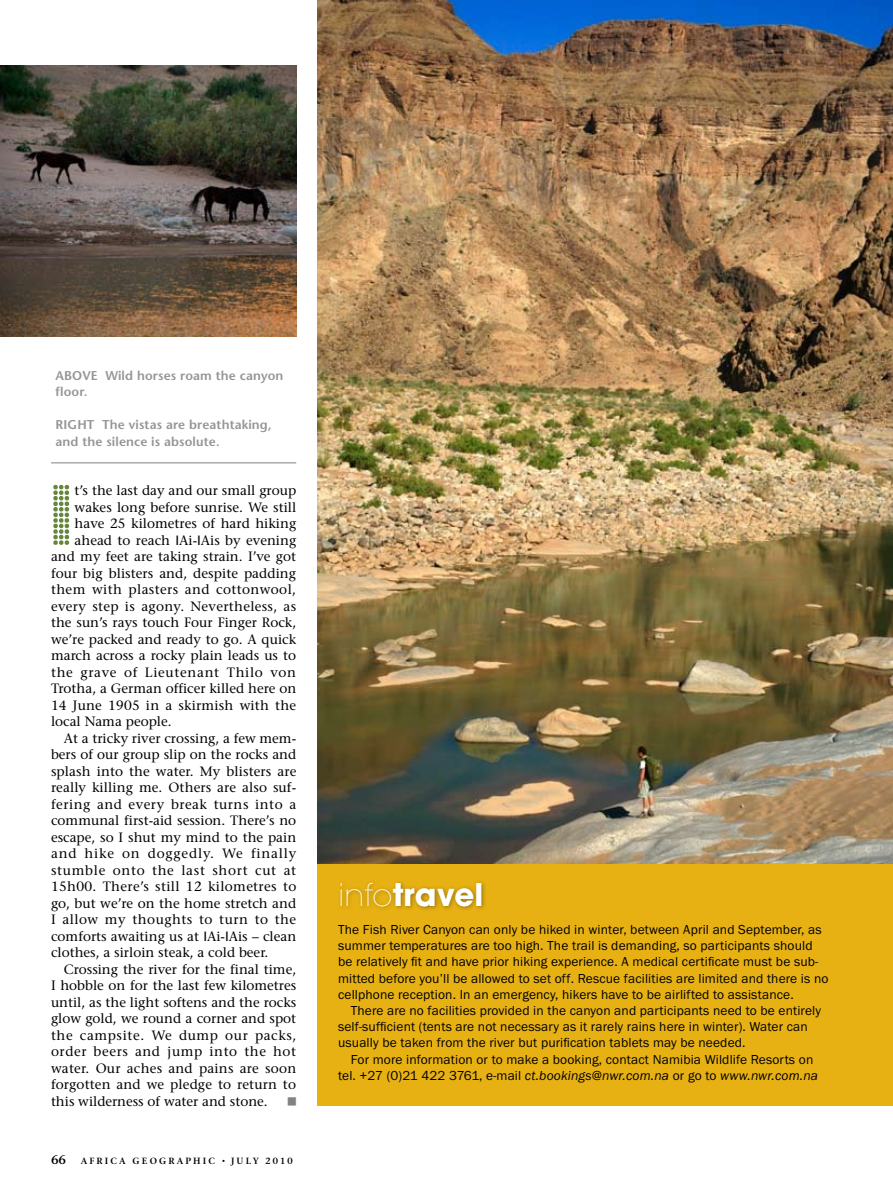
<style>
.page{position:relative;width:893px;height:1191px;background:#fff}
.page>*{position:absolute;margin:0;border:0;box-sizing:border-box;transform-origin:0 0}
.t1{font:79.65px "Fortuna Dot";color:#65863b}
.t2{font:700 30.9px "Avant Garde";color:#fff}
.t3{font:13.5px "Stone Serif";color:#000}
.t4{font:13.5px/16.2px "Franklin Gothic";letter-spacing:.01em;color:#000}
.t5{font:13.5px "Stone Serif";letter-spacing:.05em;color:#000}
.t6{font:13.5px "Stone Serif";letter-spacing:.035em;color:#000}
.t7{font:13.5px "Stone Serif";letter-spacing:.045em;color:#000}
.t8{font:13.5px "Stone Serif";letter-spacing:.02em;color:#000}
.t9{font:13.5px "Stone Serif";letter-spacing:.025em;color:#000}
.t10{font:13.5px "Stone Serif";letter-spacing:.03em;color:#000}
.t11{font:13.5px "Stone Serif";letter-spacing:.06em;color:#000}
.t12{font:600 12.75px/16.5px "Stone Sans";letter-spacing:.01em;color:#939598}
.t13{font:600 9px "Stone Serif";letter-spacing:.24em;color:#000}
.s1{font-family:"Frutiger"}
.s2{font-size:12.75px}
.s3{font-size:6px}
.s4{font-weight:200}
.s5{font-style:italic}
</style>
<div class="page">
<div style="left:317px;top:596px;width:576px;height:510px;background:#e7b113"></div>
<div style="left:338px;top:879px;width:149px;height:33px;background:#000;opacity:.35"></div>
<img style="left:317px;top:0;width:576px;height:863px">
<img style="left:0;top:65px;width:296px;height:271px">
<hr style="left:51px;top:462px;width:245px;height:1px;background:#808285">
<p class="t12" style="left:56px;top:367px;width:229px">ABOVE Wild horses roam the canyon floor.</p>
<p class="t12" style="left:56px;top:416px;width:218px">RIGHT The vistas are breathtaking, and the silence is absolute.</p>
<h1 class="t1" style="left:51px;top:464px;width:25px">I</h1>
<p class="t3" style="left:75px;top:482px;width:223px">t’s the last day and our small group</p>
<p class="t3" style="left:75px;top:498px;width:223px">wakes long before sunrise. We still</p>
<p class="t3" style="left:75px;top:515px;width:223px">have 25 kilometres of hard hiking</p>
<p class="t3" style="left:75px;top:531px;width:223px">ahead to reach <span class="s1">I</span>Ai-<span class="s1">I</span>Ais by evening</p>
<p class="t3" style="left:51px;top:548px;width:247px">and my feet are taking strain. I’ve got</p>
<p class="t3" style="left:51px;top:564px;width:247px">four big blisters and, despite padding</p>
<p class="t10" style="left:51px;top:581px;width:247px">them with plasters and cottonwool,</p>
<p class="t8" style="left:51px;top:597px;width:247px">every step is agony. Nevertheless, as</p>
<p class="t3" style="left:51px;top:614px;width:247px">the sun’s rays touch Four Finger Rock,</p>
<p class="t3" style="left:51px;top:630px;width:247px">we’re packed and ready to go. A quick</p>
<p class="t3" style="left:51px;top:647px;width:247px">march across a rocky plain leads us to</p>
<p class="t5" style="left:51px;top:663px;width:247px">the grave of Lieutenant Thilo von</p>
<p class="t3" style="left:51px;top:680px;width:247px">Trotha, a German officer killed here on</p>
<p class="t3" style="left:51px;top:696px;width:247px">14 June 1905 in a skirmish with the</p>
<p class="t3" style="left:51px;top:713px;width:122px">local Nama people.</p>
<p class="t3" style="left:64px;top:729px;width:234px">At a tricky river crossing, a few mem-</p>
<p class="t3" style="left:51px;top:746px;width:247px">bers of our group slip on the rocks and</p>
<p class="t3" style="left:51px;top:762px;width:247px">splash into the water. My blisters are</p>
<p class="t3" style="left:51px;top:779px;width:247px">really killing me. Others are also suf-</p>
<p class="t6" style="left:51px;top:795px;width:247px">fering and every break turns into a</p>
<p class="t3" style="left:51px;top:812px;width:247px">communal first-aid session. There’s no</p>
<p class="t3" style="left:51px;top:828px;width:247px">escape, so I shut my mind to the pain</p>
<p class="t11" style="left:51px;top:845px;width:247px">and hike on doggedly. We finally</p>
<p class="t5" style="left:51px;top:861px;width:247px">stumble onto the last short cut at</p>
<p class="t9" style="left:51px;top:878px;width:247px">15h00. There’s still 12 kilometres to</p>
<p class="t3" style="left:51px;top:894px;width:247px">go, but we’re on the home stretch and</p>
<p class="t6" style="left:51px;top:911px;width:247px">I allow my thoughts to turn to the</p>
<p class="t3" style="left:51px;top:927px;width:247px">comforts awaiting us at <span class="s1">I</span>Ai-<span class="s1">I</span>Ais – clean</p>
<p class="t3" style="left:51px;top:944px;width:219px">clothes, a sirloin steak, a cold beer.</p>
<p class="t3" style="left:64px;top:960px;width:234px">Crossing the river for the final time,</p>
<p class="t3" style="left:51px;top:977px;width:247px">I hobble on for the last few kilometres</p>
<p class="t3" style="left:51px;top:993px;width:247px">until, as the light softens and the rocks</p>
<p class="t3" style="left:51px;top:1010px;width:247px">glow gold, we round a corner and spot</p>
<p class="t7" style="left:51px;top:1026px;width:247px">the campsite. We dump our packs,</p>
<p class="t7" style="left:51px;top:1043px;width:247px">order beers and jump into the hot</p>
<p class="t3" style="left:51px;top:1059px;width:247px">water. Our aches and pains are soon</p>
<p class="t3" style="left:51px;top:1076px;width:247px">forgotten and we pledge to return to</p>
<p class="t3" style="left:51px;top:1092px;width:218px">this wilderness of water and stone.</p>
<p class="t13" style="left:51px;top:1155px;width:39px"><span class="s2">66</span> AFRICA</p>
<p class="t13" style="left:133px;top:1155px;width:10px">GEOGRAPHIC</p>
<p class="t13" style="left:222px;top:1155px;width:72px"><span class="s3">•</span> july 2010</p>
<h2 class="t2" style="left:338px;top:874px;width:146px"><span class="s4">info</span>travel</h2>
<p class="t4" style="left:338px;top:921px;width:492px">The Fish River Canyon can only be hiked in winter, between April and September, as summer temperatures are too high. The trail is demanding, so participants should be relatively fit and have prior hiking experience. A medical certificate must be sub&shy;mitted before you’ll be allowed to set off. Rescue facilities are limited and there is no cellphone reception. In an emergency, hikers have to be airlifted to assistance.</p>
<p class="t4" style="left:338px;top:1002px;width:484px;text-indent:13px">There are no facilities provided in the canyon and participants need to be entirely self-sufficient (tents are not necessary as it rarely rains here in winter). Water can usually be taken from the river but purification tablets may be needed.</p>
<p class="t4" style="left:338px;top:1051px;width:481px;text-align:center">For more information or to make a booking, contact Namibia Wildlife Resorts on tel. +27 (0)21 422 3761, e-mail <span class="s5">ct.bookings@nwr.com.na</span> or go to <span class="s5">www.nwr.com.na</span></p>
</div>
